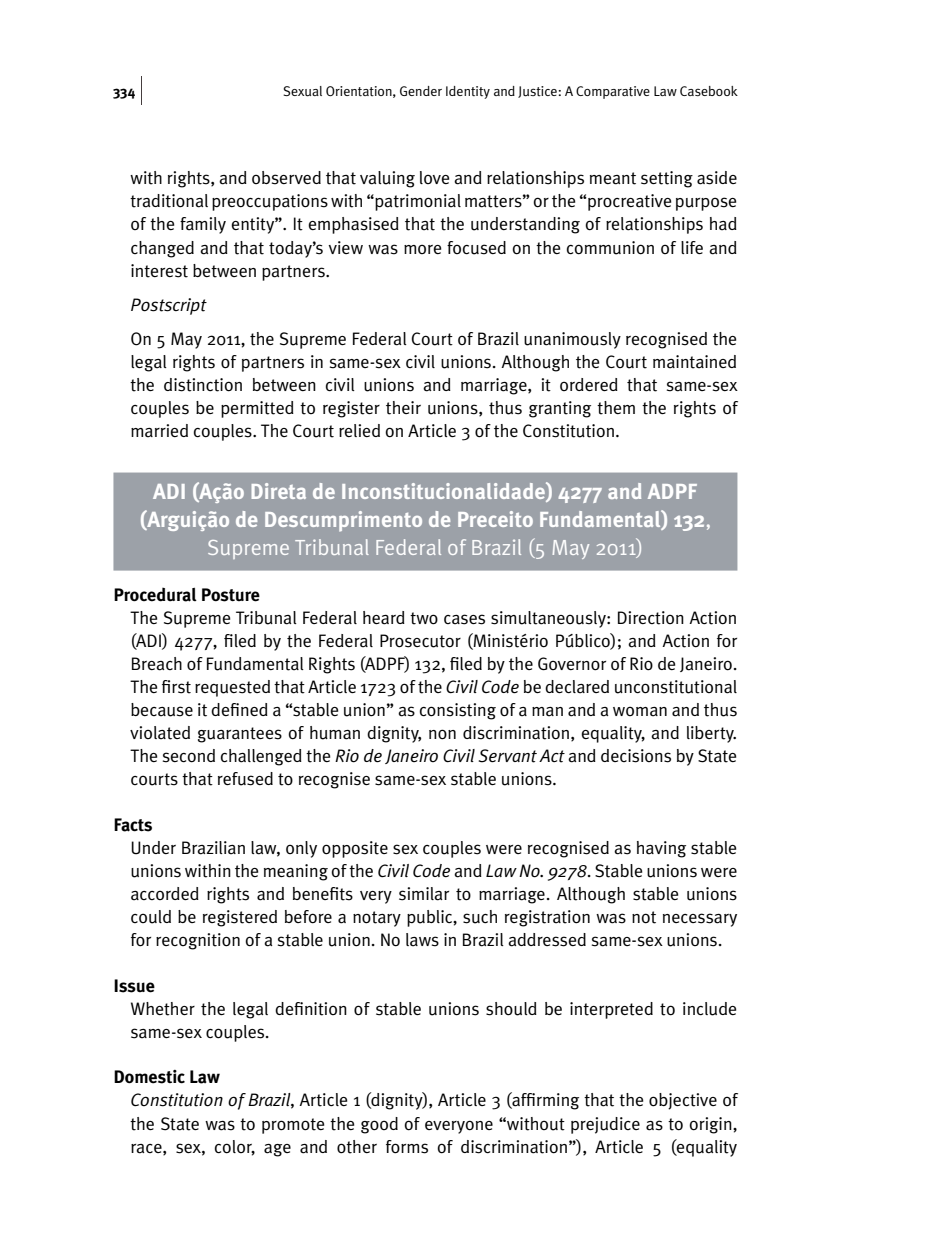
<style>
.page{position:relative;width:936px;height:1248px;background:#fff}
.page>*{position:absolute;margin:0;border:0;box-sizing:border-box;transform-origin:0 0}
.t1{font:700 22px/28px "Meta Plus";color:#fff;text-align:center}
.t2{font:22px "Meta Plus Normal";color:#fff}
.t3{font:18px/23px "Meta Plus Normal";color:#000;text-align:justify}
.t4{font:700 18px "Meta Plus";color:#000}
.t5{font:italic 18px "Meta Plus Normal";color:#000}
.t6{font:14px "Meta Plus Normal";color:#000}
.t7{font:700 14px "Meta Plus";color:#000}
.s1{font-family:"Meta Plus Normal";font-weight:400}
.s2{font-style:italic}
</style>
<div class="page">
<svg style="left:141px;top:77px;width:1px;height:28px"></svg>
<div style="left:113px;top:472px;width:624px;height:98px;background:#9ca1a8"></div>
<p class="t7" style="left:113px;top:85px;width:23px">334</p>
<p class="t6" style="left:283px;top:86px;width:456px">Sexual Orientation, Gender Identity and Justice: A Comparative Law Casebook</p>
<p class="t3" style="left:130px;top:169px;width:608px">with rights, and observed that valuing love and relationships meant setting aside traditional preoccupations with “patrimonial matters” or the “procreative purpose of the family entity”. It emphasised that the understanding of relationships had changed and that today’s view was more focused on the communion of life and interest between partners.</p>
<p class="t5" style="left:130px;top:296px;width:77px">Postscript</p>
<p class="t3" style="left:130px;top:329px;width:608px">On 5 May 2011, the Supreme Federal Court of Brazil unanimously recognised the legal rights of partners in same-sex civil unions. Although the Court maintained the distinction between civil unions and marriage, it ordered that same-sex couples be permitted to register their unions, thus granting them the rights of married couples. The Court relied on Article 3 of the Constitution.</p>
<p class="t1" style="left:140px;top:479px;width:573px">ADI (Ação Direta de Inconstitucionalidade) 4277 and ADPF (Arguição de Descumprimento de Preceito Fundamental) 132<span class="s1">,</span></p>
<p class="t2" style="left:207px;top:539px;width:438px">Supreme Tribunal Federal of Brazil (5 May 2011)</p>
<p class="t4" style="left:113px;top:586px;width:148px">Procedural Posture</p>
<p class="t3" style="left:130px;top:608px;width:608px">The Supreme Tribunal Federal heard two cases simultaneously: Direction Action (ADI) 4277, filed by the Federal Prosecutor (Ministério Público); and Action for Breach of Fundamental Rights (ADPF) 132, filed by the Governor of Rio de Janeiro.<br>The first requested that Article 1723 of the <span class="s2">Civil Code</span> be declared unconstitutional because it defined a “stable union” as consisting of a man and a woman and thus violated guarantees of human dignity, non discrimination, equality, and liberty.<br>The second challenged the <span class="s2">Rio de Janeiro Civil Servant Act</span> and decisions by State courts that refused to recognise same-sex stable unions.</p>
<p class="t4" style="left:113px;top:816px;width:41px">Facts</p>
<p class="t3" style="left:130px;top:838px;width:608px">Under Brazilian law, only opposite sex couples were recognised as having stable unions within the meaning of the <span class="s2">Civil Code</span> and <span class="s2">Law No. 9278</span>. Stable unions were accorded rights and benefits very similar to marriage. Although stable unions could be registered before a notary public, such registration was not necessary for recognition of a stable union. No laws in Brazil addressed same-sex unions.</p>
<p class="t4" style="left:113px;top:976px;width:43px">Issue</p>
<p class="t3" style="left:130px;top:998px;width:608px">Whether the legal definition of stable unions should be interpreted to include same-sex couples.</p>
<p class="t4" style="left:113px;top:1068px;width:108px">Domestic Law</p>
<p class="t3" style="left:130px;top:1090px;width:608px"><span class="s2">Constitution of Brazil</span>, Article 1 (dignity), Article 3 (affirming that the objective of the State was to promote the good of everyone “without prejudice as to origin, race, sex, color, age and other forms of discrimination”), Article 5 (equality</p>
</div>
